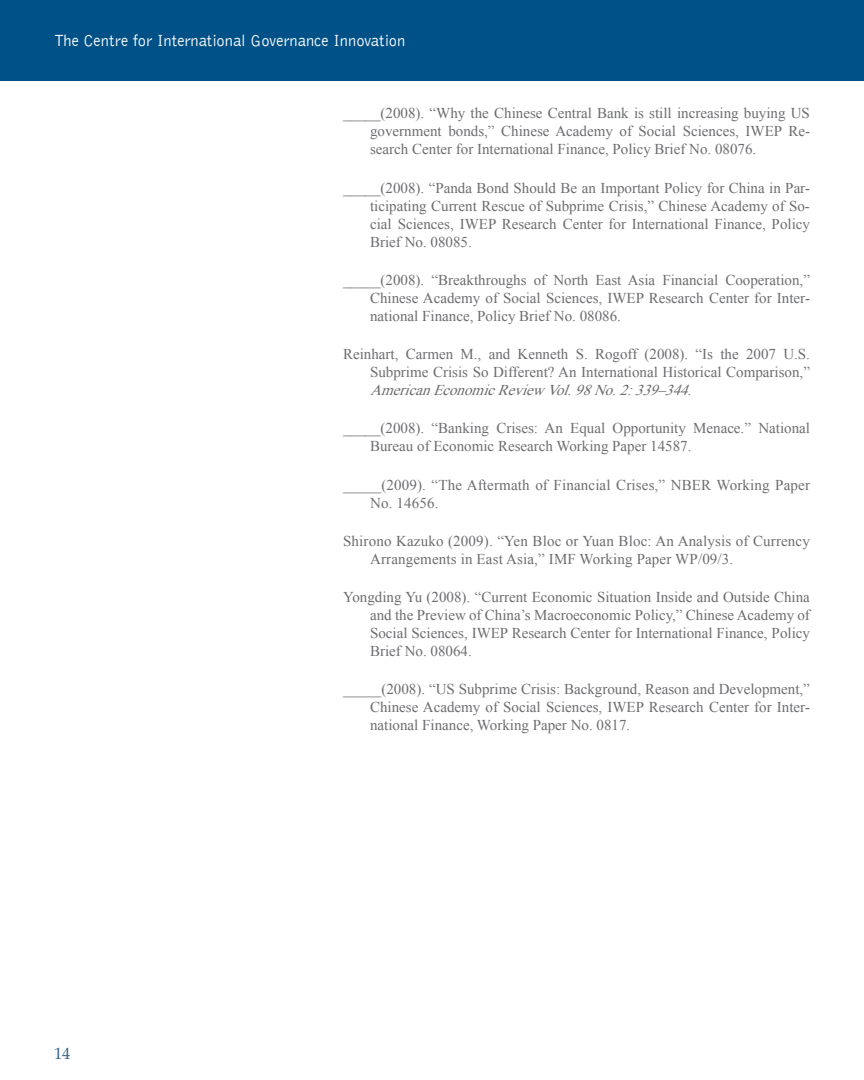
<style>
.page{position:relative;width:864px;height:1080px;background:#fff}
.page>*{position:absolute;margin:0;border:0;box-sizing:border-box;transform-origin:0 0}
.t1{font:300 16.5px "Bell Gothic";color:#fff}
.t2{font:16.5px "Palatino Linotype";color:#37638a}
.t3{font:15px/18px "Times New Roman";color:#6c6d70;text-align:justify}
.t4{font:italic 15px "Times New Roman";color:#6c6d70}
</style>
<div class="page">
<div style="left:0;top:0;width:864px;height:81px;background:#005187"></div>
<p class="t1" style="left:54px;top:32px;width:353px">The Centre for International Governance Innovation</p>
<p class="t2" style="left:54px;top:1042px;width:18px">14</p>
<p class="t3" style="left:370px;top:104px;width:441px;text-indent:-27px">_____(2008). “Why the Chinese Central Bank is still increasing buying US government bonds,” Chinese Academy of Social Sciences, IWEP Re&shy;search Center for International Finance, Policy Brief No. 08076.</p>
<p class="t3" style="left:370px;top:178px;width:441px;text-indent:-27px">_____(2008). “Panda Bond Should Be an Important Policy for China in Par&shy;ticipating Current Rescue of Subprime Crisis,” Chinese Academy of So&shy;cial Sciences, IWEP Research Center for International Finance, Policy Brief No. 08085.</p>
<p class="t3" style="left:370px;top:271px;width:441px;text-indent:-27px">_____(2008). “Breakthroughs of North East Asia Financial Cooperation,” Chinese Academy of Social Sciences, IWEP Research Center for Inter&shy;national Finance, Policy Brief No. 08086.</p>
<p class="t3" style="left:343px;top:345px;width:468px;text-align:right">Reinhart, Carmen M., and Kenneth S. Rogoff (2008). “Is the 2007 U.S.<br>Subprime Crisis So Different? An International Historical Comparison,”</p>
<p class="t4" style="left:370px;top:380px;width:330px">AmericanEconomicReviewVol.98No.2:339–344.</p>
<p class="t3" style="left:370px;top:419px;width:441px;text-indent:-27px">_____(2008). “Banking Crises: An Equal Opportunity Menace.” National<br>Bureau of Economic Research Working Paper 14587.</p>
<p class="t3" style="left:370px;top:475px;width:441px;text-indent:-27px">_____(2009). “The Aftermath of Financial Crises,” NBER Working Paper<br>No. 14656.</p>
<p class="t3" style="left:370px;top:532px;width:441px;text-indent:-27px">Shirono Kazuko (2009). “Yen Bloc or Yuan Bloc: An Analysis of Currency<br>Arrangements in East Asia,” IMF Working Paper WP/09/3.</p>
<p class="t3" style="left:370px;top:588px;width:441px;text-indent:-27px">Yongding Yu (2008). “Current Economic Situation Inside and Outside China and the Preview of China’s Macroeconomic Policy,” Chinese Academy of Social Sciences, IWEP Research Center for International Finance, Policy Brief No. 08064.</p>
<p class="t3" style="left:370px;top:680px;width:441px;text-indent:-27px">_____(2008). “US Subprime Crisis: Background, Reason and Development,” Chinese Academy of Social Sciences, IWEP Research Center for Inter&shy;national Finance, Working Paper No. 0817.</p>
</div>
